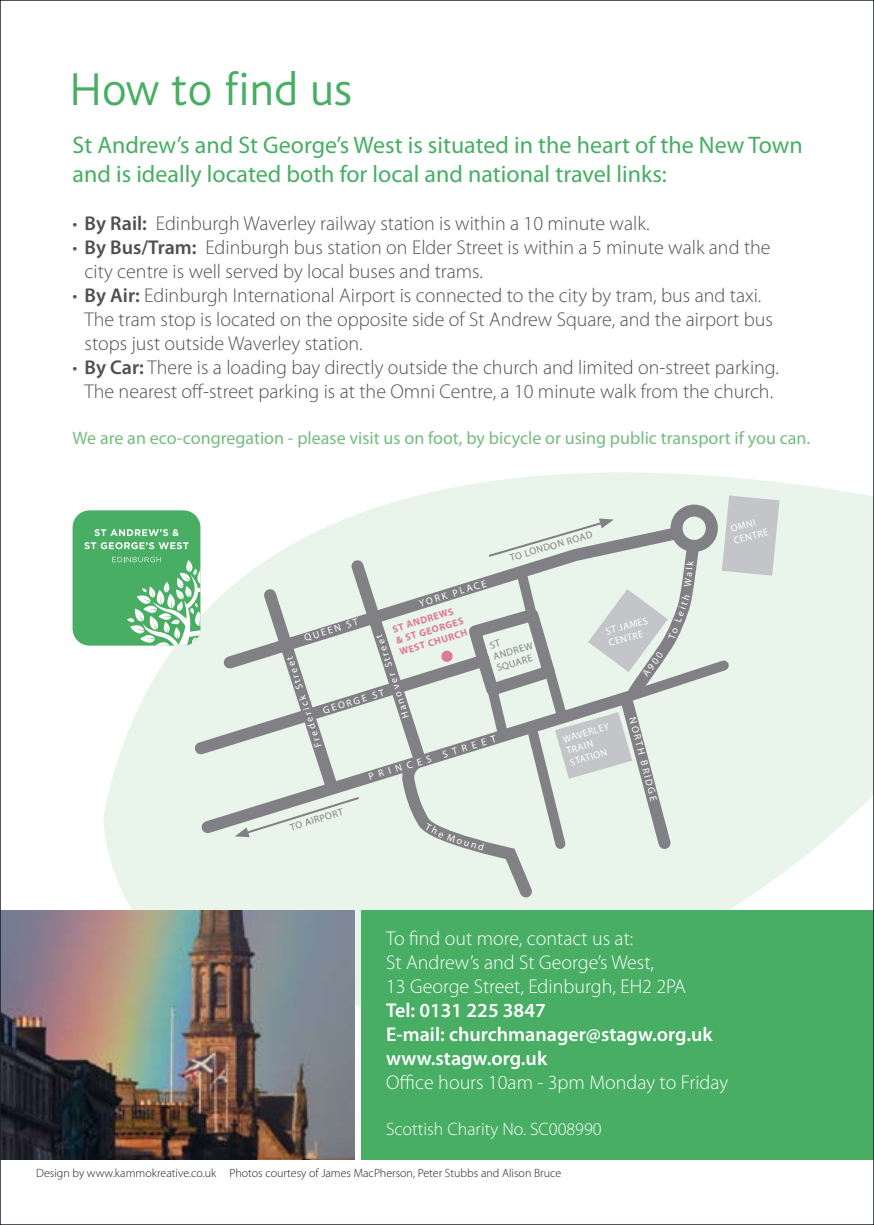
<style>
.page{position:relative;width:874px;height:1225px;background:#fff}
.page>*{position:absolute;margin:0;border:0;box-sizing:border-box;transform-origin:0 0}
.t1{font:300 48px "Bliss";color:#47ae64}
.t2{font:24px/28.8px "Myriad Pro";color:#47ae64}
.t3{font:300 20px/24px "Myriad Pro";color:#504f53}
.t4{font:300 20px/24px "Myriad Pro";color:#fff}
.t5{font:600 20px/24px "Myriad Pro";color:#fff}
.t6{font:18px "Myriad Pro";color:#75bc7f}
.t7{font:300 18px "Myriad Pro";color:#fff}
.t8{font:300 12px "Myriad Pro";color:#1b1c20}
.t9{font:10px/12px "Myriad Pro";color:#fff}
.t10{font:10px/12px "Myriad Pro";color:#818084}
.t11{font:700 10px/12px "Myriad Pro";color:#dd799b}
.s1{font-weight:600}
</style>
<div class="page">
<svg style="left:100px;top:472px;width:771px;height:542px;fill:#e9f4ea"></svg>
<div style="left:361px;top:910px;width:512px;height:249px;background:#47ae64"></div>
<img style="left:2px;top:910px;width:352px;height:249px">
<div style="left:73px;top:510px;width:127px;height:135px;background:#47ae64;border-radius:17px"></div>
<svg style="left:94px;top:529px;width:85px;height:7px"></svg>
<svg style="left:84px;top:542px;width:104px;height:7px"></svg>
<svg style="left:112px;top:557px;width:90px;height:90px"></svg>
<svg style="left:215px;top:519px;width:20px;height:81px"></svg>
<svg style="left:186px;top:600px;width:49px;height:163px;background:#ddede0"></svg>
<svg style="left:192px;top:682px;width:43px;height:175px;background:#dce6de"></svg>
<svg style="left:235px;top:495px;width:544px;height:412px;background:#d8e1da"></svg>
<h1 class="t1" style="left:69px;top:63px;width:284px">How to find us</h1>
<p class="t2" style="left:73px;top:130px;width:731px">St Andrew’s and St George’s West is situated in the heart of the New Town and is ideally located both for local and national travel links:</p>
<p class="t3" style="left:73px;top:211px;width:578px">• <span class="s1">By Rail:</span> Edinburgh Waverley railway station is within a 10 minute walk.</p>
<p class="t3" style="left:85px;top:235px;width:687px;text-indent:-12px">• <span class="s1">By Bus/Tram:</span> Edinburgh bus station on Elder Street is within a 5 minute walk and the city centre is well served by local buses and trams.</p>
<p class="t3" style="left:85px;top:283px;width:689px;text-indent:-12px">• <span class="s1">By Air:</span> Edinburgh International Airport is connected to the city by tram, bus and taxi.<br>The tram stop is located on the opposite side of St Andrew Square, and the airport bus stops just outside Waverley station.</p>
<p class="t3" style="left:73px;top:355px;width:707px;text-align:center">• <span class="s1">By Car:</span> There is a loading bay directly outside the church and limited on-street parking.<br>The nearest off-street parking is at the Omni Centre, a 10 minute walk from the church.</p>
<p class="t6" style="left:73px;top:426px;width:738px">We are an eco-congregation - please visit us on foot, by bicycle or using public transport if you can.</p>
<p class="t10" style="left:508px;top:552px;width:87px;rotate:-16deg">TO LONDON ROAD</p>
<p class="t9" style="left:729px;top:523px;width:37px;rotate:-15deg">OMNI<br>CENTRE</p>
<p class="t9" style="left:681px;top:586px;width:27px;rotate:-84deg">Walk</p>
<p class="t9" style="left:417px;top:597px;width:71px;rotate:-17deg">YORK PLACE</p>
<p class="t9" style="left:665px;top:637px;width:48px;rotate:-70deg">To Leith</p>
<p class="t11" style="left:390px;top:623px;width:72px;rotate:-17deg">ST ANDREWS &amp; ST GEORGES<br>WEST CHURCH</p>
<p class="t9" style="left:604px;top:625px;width:45px;rotate:-15deg">ST JAMES<br>CENTRE</p>
<p class="t9" style="left:302px;top:632px;width:57px;rotate:-17deg">QUEEN ST</p>
<p class="t9" style="left:400px;top:720px;width:90px;rotate:-108deg">Hanover Street</p>
<p class="t10" style="left:488px;top:639px;width:42px;rotate:-17deg">ST<br>ANDREW<br>SQUARE</p>
<p class="t9" style="left:639px;top:672px;width:29px;rotate:-54deg">A900</p>
<p class="t9" style="left:312px;top:749px;width:97px;rotate:-108deg">Frederick Street</p>
<p class="t9" style="left:321px;top:705px;width:65px;rotate:-17deg">GEORGE ST</p>
<p class="t9" style="left:637px;top:716px;width:87px;rotate:75deg">NORTH BRIDGE</p>
<p class="t9" style="left:561px;top:734px;width:49px;rotate:-17deg">WAVERLEY<br>TRAIN<br>STATION</p>
<p class="t9" style="left:367px;top:771px;width:134px;rotate:-17deg">PRINCES STREET</p>
<p class="t10" style="left:288px;top:821px;width:56px;rotate:-17deg">TO AIRPORT</p>
<p class="t9" style="left:449px;top:830px;width:40px;rotate:17deg">Mound</p>
<p class="t4" style="left:386px;top:926px;width:301px">To find out more, contact us at:<br>St Andrew’s and St George’s West,<br>13 George Street, Edinburgh, EH2 2PA</p>
<p class="t5" style="left:386px;top:998px;width:328px">Tel: 0131 225 3847<br>E-mail: churchmanager@stagw.org.uk www.stagw.org.uk</p>
<p class="t4" style="left:386px;top:1070px;width:343px">Office hours 10am - 3pm Monday to Friday</p>
<p class="t7" style="left:386px;top:1118px;width:217px">Scottish Charity No. SC008990</p>
<p class="t8" style="left:36px;top:1166px;width:526px">Design by www.kammokreative.co.uk Photos courtesy of James MacPherson, Peter Stubbs and Alison Bruce</p>
</div>
